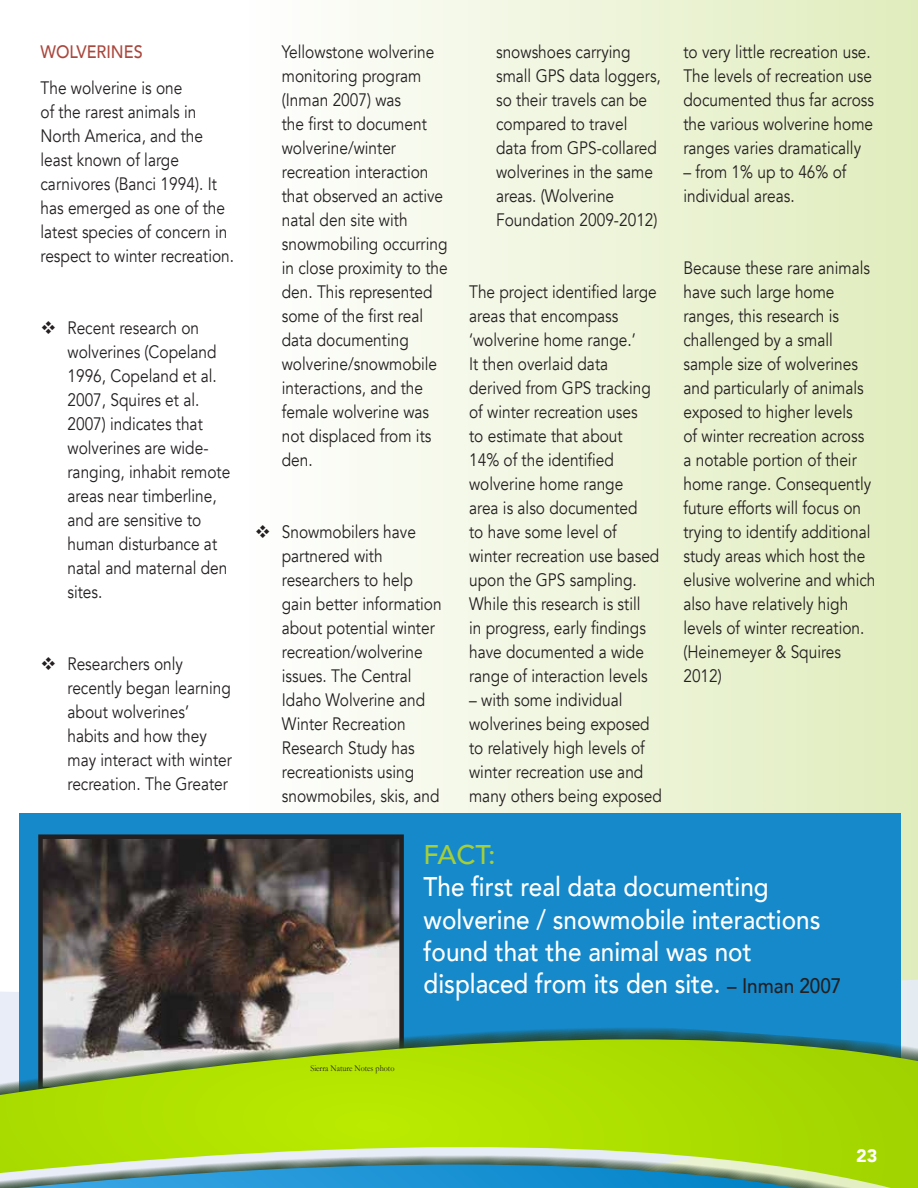
<style>
.page{position:relative;width:918px;height:1188px;background:#fff}
.page>*{position:absolute;margin:0;border:0;box-sizing:border-box;transform-origin:0 0}
.t1{font:500 27px/32.4px "Avenir";color:#fff;scale:.9 1}
.t2{font:500 27px "Avenir";color:#a6ce39}
.t3{font:18px/24px "Avenir";color:#231f20;scale:.86 1}
.t4{font:500 18px "Avenir";color:#aa473d;scale:.9 1}
.t5{font:900 18px "Avenir";color:#fff}
.t6{font:9px "Garamond";color:#231f20;scale:.9 1}
.s1{font-size:21px;color:#231f20}
</style>
<div class="page">
<div style="left:245px;top:0;width:673px;height:1188px;background:linear-gradient(to right,#fff,#e0ecbc)"></div>
<svg style="left:245px;top:759px;width:673px;height:222px"></svg>
<div style="left:19px;top:813px;width:882px;height:310px;background:#1689ca"></div>
<img style="left:43px;top:839px;width:356px;height:142px">
<div style="left:38px;top:834px;width:366px;height:257px;border:4px solid #231f20"></div>
<svg style="left:0;top:981px;width:918px;height:58px"></svg>
<svg style="left:0;top:1039px;width:918px;height:149px;background:#9bcc39"></svg>
<svg style="left:271px;top:538px;width:18px;height:1px"></svg>
<p class="t4" style="left:41px;top:36px;width:113px">Wolverines</p>
<p class="t3" style="left:41px;top:76px;width:227px">The wolverine is one<br>of the rarest animals in<br>North America, and the least known of large carnivores (Banci 1994). It has emerged as one of the latest species of concern in respect to winter recreation.</p>
<p class="t3" style="left:68px;top:316px;width:191px;text-indent:-27px">❖ Recent research on wolverines (Copeland<br>1996, Copeland et al.<br>2007, Squires et al.<br>2007) indicates that wolverines are wide&shy;ranging, inhabit remote areas near timberline, and are sensitive to human disturbance at natal and maternal den sites.</p>
<p class="t3" style="left:68px;top:652px;width:193px;text-indent:-27px">❖ Researchers only recently began learning about wolverines’ habits and how they may interact with winter recreation. The Greater</p>
<p class="t3" style="left:282px;top:41px;width:194px">Yellowstone wolverine monitoring program (Inman 2007) was<br>the first to document wolverine/winter recreation interaction that observed an active natal den site with snowmobiling occurring in close proximity to the den. This represented some of the first real data documenting wolverine/snowmobile interactions, and the female wolverine was not displaced from its den.</p>
<p class="t3" style="left:282px;top:521px;width:187px;text-indent:-27px">❖ Snowmobilers have partnered with researchers to help gain better information about potential winter recreation/wolverine issues. The Central<br>Idaho Wolverine and<br>Winter Recreation<br>Research Study has recreationists using snowmobiles, skis, and</p>
<p class="t3" style="left:496px;top:40px;width:193px">snowshoes carrying small GPS data loggers, so their travels can be compared to travel data from GPS-collared wolverines in the same areas. (Wolverine<br>Foundation 2009-2012)</p>
<p class="t3" style="left:469px;top:280px;width:223px">The project identified large areas that encompass ‘wolverine home range.’<br>It then overlaid data derived from GPS tracking of winter recreation uses<br>to estimate that about<br>14% of the identified wolverine home range<br>area is also documented<br>to have some level of winter recreation use based upon the GPS sampling.<br>While this research is still<br>in progress, early findings have documented a wide range of interaction levels</p>
<p class="t3" style="left:469px;top:688px;width:226px">– with some individual wolverines being exposed to relatively high levels of winter recreation use and many others being exposed</p>
<p class="t3" style="left:683px;top:40px;width:223px">to very little recreation use.<br>The levels of recreation use documented thus far across the various wolverine home ranges varies dramatically</p>
<p class="t3" style="left:683px;top:160px;width:191px">– from 1% up to 46% of individual areas.</p>
<p class="t3" style="left:683px;top:256px;width:225px">Because these rare animals have such large home ranges, this research is challenged by a small sample size of wolverines and particularly of animals exposed to higher levels<br>of winter recreation across a notable portion of their home range. Consequently future efforts will focus on trying to identify additional study areas which host the elusive wolverine and which also have relatively high levels of winter recreation. (Heinemeyer &amp; Squires<br>2012)</p>
<h1 class="t2" style="left:424px;top:831px;width:74px">FACT:</h1>
<h1 class="t1" style="left:424px;top:869px;width:466px">The first real data documenting wolverine / snowmobile interactions found that the animal was not displaced from its den site. <span class="s1">– Inman 2007</span></h1>
<p class="t6" style="left:311px;top:1063px;width:95px">Sierra Nature Notes photo</p>
<p class="t5" style="left:856px;top:1140px;width:23px">23</p>
</div>
